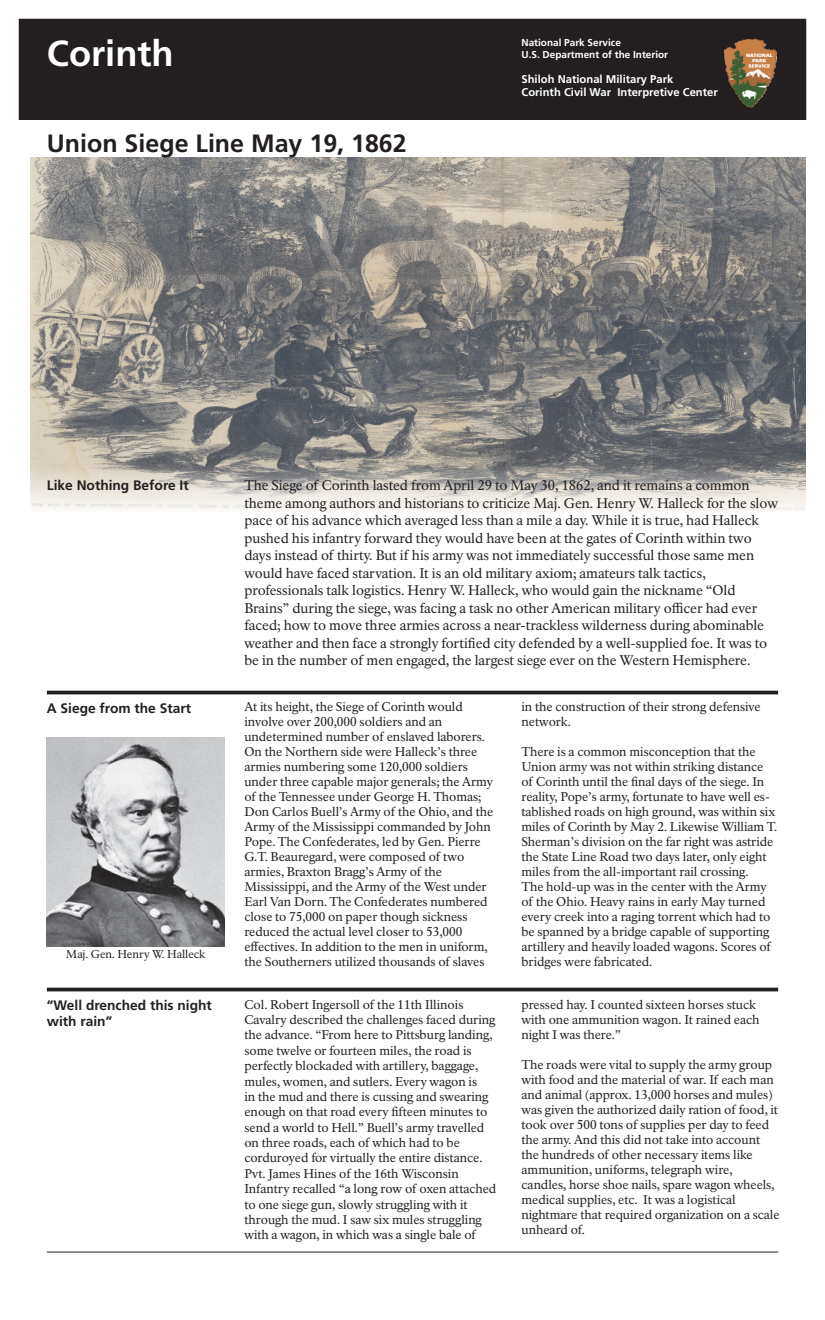
<style>
.page{position:relative;width:825px;height:1320px;background:#fff}
.page>*{position:absolute;margin:0;border:0;box-sizing:border-box;transform-origin:0 0}
.t1{font:700 36.25px "Frutiger LT Std";color:#fff}
.t2{font:700 25px "Frutiger LT Std";color:#231f20}
.t3{font:13.75px/17.5px "NPS Rawlinson OT";color:#231f20}
.t4{font:700 13.75px/16.2px "Frutiger LT Std";color:#231f20}
.t5{font:12.5px/15px "NPS Rawlinson OT";letter-spacing:-.005em;color:#231f20}
.t6{font:700 11.25px/12.5px "Frutiger LT Std";color:#fff}
.t7{font:11.25px "NPS Rawlinson OT";color:#231f20}
.t8{font:700 10px "Frutiger LT Std";color:#fff}
</style>
<div class="page">
<div style="left:19px;top:19px;width:787px;height:100px;background:#231f20"></div>
<img style="left:30px;top:158px;width:776px;height:354px">
<hr style="left:47px;top:691px;width:731px;height:3px;background:#231f20">
<hr style="left:47px;top:988px;width:731px;height:3px;background:#231f20">
<div style="left:19px;top:19px;width:787px;height:101px;border:1px solid #231f20"></div>
<hr style="left:47px;top:1252px;width:731px;height:1px;background:#231f20">
<img style="left:724px;top:38px;width:53px;height:69px">
<img style="left:47px;top:737px;width:178px;height:209px">
<h1 class="t1" style="left:47px;top:32px;width:128px">Corinth</h1>
<h2 class="t2" style="left:47px;top:128px;width:361px">Union Siege Line May 19, 1862</h2>
<h6 class="t8" style="left:522px;top:37px;width:101px">National Park Service</h6>
<p class="t8" style="left:522px;top:49px;width:148px">U.S. Department of the Interior</p>
<p class="t6" style="left:522px;top:73px;width:198px">Shiloh National Military Park<br>Corinth Civil War Interpretive Center</p>
<p class="t4" style="left:47px;top:477px;width:143px">Like Nothing Before It</p>
<p class="t3" style="left:244px;top:477px;width:535px">The Siege of Corinth lasted from April 29 to May 30, 1862, and it remains a common theme among authors and historians to criticize Maj. Gen. Henry W. Halleck for the slow pace of his advance which averaged less than a mile a day. While it is true, had Halleck pushed his infantry forward they would have been at the gates of Corinth within two days instead of thirty. But if his army was not immediately successful those same men would have faced starvation. It is an old military axiom; amateurs talk tactics, professionals talk logistics. Henry W. Halleck, who would gain the nickname “Old Brains” during the siege, was facing a task no other American military ofcer had ever faced; how to move three armies across a near-trackless wilderness during abominable weather and then face a strongly fortifed city defended by a well-supplied foe. It was to be in the number of men engaged, the largest siege ever on the Western Hemisphere.</p>
<p class="t4" style="left:47px;top:700px;width:146px">A Siege from the Start</p>
<p class="t5" style="left:244px;top:700px;width:250px">At its height, the Siege of Corinth would involve over 200,000 soldiers and an undetermined number of enslaved laborers.<br>On the Northern side were Halleck’s three armies numbering some 120,000 soldiers under three capable major generals; the Army of the Tennessee under George H. Thomas; Don Carlos Buell’s Army of the Ohio, and the Army of the Mississippi commanded by John Pope. The Confederates, led by Gen. Pierre</p>
<p class="t5" style="left:244px;top:850px;width:245px">G.T. Beauregard, were composed of two armies, Braxton Bragg’s Army of the Mississippi, and the Army of the West under Earl Van Dorn. The Confederates numbered close to 75,000 on paper though sickness reduced the actual level closer to 53,000 efectives. In addition to the men in uniform, the Southerners utilized thousands of slaves</p>
<p class="t5" style="left:522px;top:700px;width:241px">in the construction of their strong defensive network.</p>
<p class="t5" style="left:522px;top:745px;width:257px">There is a common misconception that the Union army was not within striking distance of Corinth until the fnal days of the siege. In reality, Pope’s army, fortunate to have well es&shy;tablished roads on high ground, was within six miles of Corinth by May 2. Likewise William T.<br>Sherman’s division on the far right was astride the State Line Road two days later, only eight miles from the all-important rail crossing.<br>The hold-up was in the center with the Army of the Ohio. Heavy rains in early May turned every creek into a raging torrent which had to be spanned by a bridge capable of supporting artillery and heavily loaded wagons. Scores of bridges were fabricated.</p>
<p class="t7" style="left:66px;top:947px;width:141px">Maj. Gen. Henry W. Halleck</p>
<h4 class="t4" style="left:47px;top:997px;width:167px">“Well drenched this night with rain”</h4>
<p class="t5" style="left:244px;top:997px;width:254px;line-height:15.4px">Col. Robert Ingersoll of the 11th Illinois Cavalry described the challenges faced during the advance. “From here to Pittsburg landing, some twelve or fourteen miles, the road is perfectly blockaded with artillery, baggage, mules, women, and sutlers. Every wagon is<br>in the mud and there is cussing and swearing enough on that road every ffteen minutes to send a world to Hell.” Buell’s army travelled on three roads, each of which had to be corduroyed for virtually the entire distance.<br>Pvt. James Hines of the 16th Wisconsin Infantry recalled “a long row of oxen attached to one siege gun, slowly struggling with it through the mud. I saw six mules struggling with a wagon, in which was a single bale of</p>
<p class="t5" style="left:522px;top:997px;width:240px">pressed hay. I counted sixteen horses stuck with one ammunition wagon. It rained each night I was there.”</p>
<p class="t5" style="left:522px;top:1057px;width:260px">The roads were vital to supply the army group with food and the material of war. If each man and animal (approx. 13,000 horses and mules) was given the authorized daily ration of food, it took over 500 tons of supplies per day to feed the army. And this did not take into account the hundreds of other necessary items like ammunition, uniforms, telegraph wire, candles, horse shoe nails, spare wagon wheels, medical supplies, etc. It was a logistical nightmare that required organization on a scale unheard of.</p>
</div>
